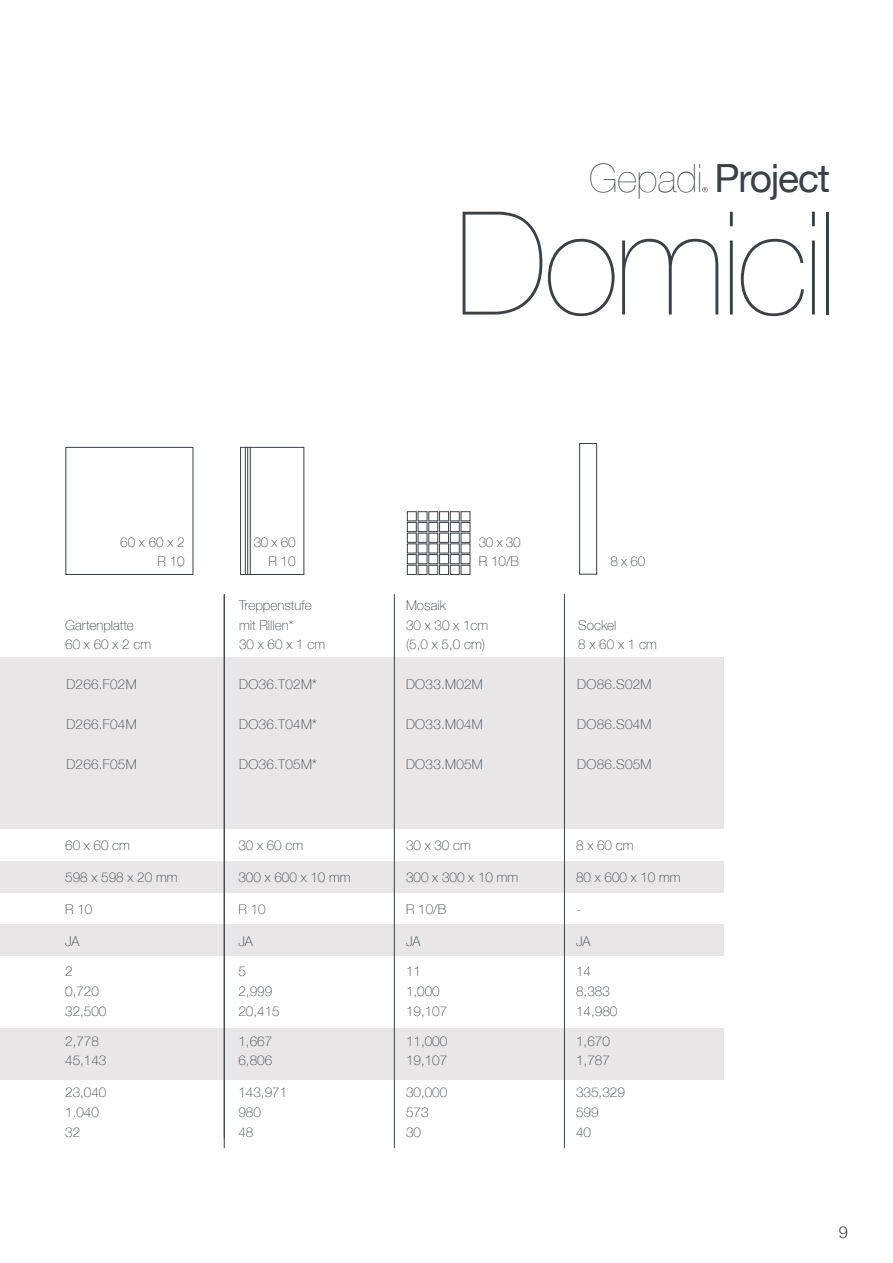
<style>
.page{position:relative;width:893px;height:1263px;background:#fff}
.page>*{position:absolute;margin:0;border:0;box-sizing:border-box;transform-origin:0 0}
.t1{font:200 144px "Helvetica Neue";letter-spacing:-.03em;color:#394147}
.t2{font:38.85px "Helvetica Neue";letter-spacing:-.03em;color:#394147}
.t3{font:300 16.5px "Helvetica Neue";color:#394147}
.t4{font:100 13.5px/19.5px "Helvetica Neue";color:#394147}
.t5{font:100 13.5px "Helvetica Neue";letter-spacing:.02em;color:#394147}
.s1{font-weight:200}
</style>
<div class="page">
<div style="left:0;top:657px;width:724px;height:172px;background:#e8e6e7"></div>
<div style="left:66px;top:447px;width:127px;height:128px;background:#fff;border:1px solid #394147"></div>
<div style="left:240px;top:447px;width:64px;height:128px;background:#fff;border:1px solid #394147"></div>
<svg style="left:407px;top:511px;width:63px;height:64px"></svg>
<div style="left:0;top:924px;width:724px;height:32px;background:#e8e6e7"></div>
<div style="left:0;top:861px;width:724px;height:31px;background:#e8e6e7"></div>
<div style="left:0;top:1029px;width:724px;height:51px;background:#e8e6e7"></div>
<hr style="left:394px;top:594px;width:1px;height:554px;background:#394147">
<hr style="left:224px;top:594px;width:1px;height:554px;background:#394147">
<div style="left:579px;top:443px;width:18px;height:131px;background:#fff;border:1px solid #394147"></div>
<hr style="left:564px;top:594px;width:1px;height:554px;background:#394147">
<svg style="left:702px;top:187px;width:6px;height:5px"></svg>
<hr style="left:245px;top:447px;width:1px;height:127px;background:#394147">
<hr style="left:247px;top:447px;width:1px;height:127px;background:#394147">
<hr style="left:250px;top:447px;width:1px;height:127px;background:#394147">
<h2 class="t2" style="left:589px;top:150px;width:242px"><span class="s1">Gepadi</span> Project</h2>
<h1 class="t1" style="left:455px;top:152px;width:384px">Domicil</h1>
<p class="t4" style="left:120px;top:532px;width:66px;text-align:right">60 x 60 x 2<br>R 10</p>
<p class="t4" style="left:254px;top:532px;width:43px;text-align:right">30 x 60<br>R 10</p>
<p class="t4" style="left:479px;top:532px;width:43px">30 x 30<br>R 10/B</p>
<p class="t4" style="left:406px;top:595px;width:84px">Mosaik<br>30 x 30 x 1cm (5,0 x 5,0 cm)</p>
<p class="t4" style="left:611px;top:551px;width:36px">8 x 60</p>
<p class="t4" style="left:239px;top:595px;width:88px">Treppenstufe mit Rillen*<br>30 x 60 x 1 cm</p>
<p class="t5" style="left:239px;top:673px;width:79px">DO36.T02M*</p>
<p class="t4" style="left:65px;top:614px;width:88px">Gartenplatte<br>60 x 60 x 2 cm</p>
<p class="t4" style="left:578px;top:614px;width:80px">Sockel<br>8 x 60 x 1 cm</p>
<p class="t5" style="left:406px;top:673px;width:78px">DO33.M02M</p>
<p class="t5" style="left:577px;top:673px;width:76px">DO86.S02M</p>
<p class="t5" style="left:66px;top:674px;width:72px">D266.F02M</p>
<p class="t5" style="left:66px;top:714px;width:72px">D266.F04M</p>
<p class="t5" style="left:66px;top:754px;width:72px">D266.F05M</p>
<p class="t5" style="left:239px;top:714px;width:79px">DO36.T04M*</p>
<p class="t5" style="left:406px;top:714px;width:78px">DO33.M04M</p>
<p class="t5" style="left:577px;top:714px;width:76px">DO86.S04M</p>
<p class="t5" style="left:239px;top:754px;width:79px">DO36.T05M*</p>
<p class="t5" style="left:406px;top:754px;width:78px">DO33.M05M</p>
<p class="t5" style="left:577px;top:754px;width:76px">DO86.S05M</p>
<p class="t4" style="left:65px;top:835px;width:66px">60 x 60 cm</p>
<p class="t4" style="left:238px;top:835px;width:66px">30 x 60 cm</p>
<p class="t4" style="left:406px;top:835px;width:66px">30 x 30 cm</p>
<p class="t4" style="left:576px;top:835px;width:59px">8 x 60 cm</p>
<p class="t4" style="left:65px;top:867px;width:114px">598 x 598 x 20 mm</p>
<p class="t4" style="left:238px;top:867px;width:114px">300 x 600 x 10 mm</p>
<p class="t4" style="left:406px;top:867px;width:114px">300 x 300 x 10 mm</p>
<p class="t4" style="left:576px;top:867px;width:106px">80 x 600 x 10 mm</p>
<p class="t4" style="left:65px;top:899px;width:29px">R 10</p>
<p class="t4" style="left:238px;top:899px;width:29px">R 10</p>
<p class="t4" style="left:406px;top:899px;width:42px">R 10/B</p>
<p class="t4" style="left:576px;top:899px;width:6px">-</p>
<p class="t4" style="left:65px;top:931px;width:16px">JA</p>
<p class="t4" style="left:65px;top:960px;width:9px">2</p>
<p class="t4" style="left:238px;top:931px;width:16px">JA</p>
<p class="t4" style="left:238px;top:961px;width:9px">5</p>
<p class="t4" style="left:406px;top:931px;width:16px">JA</p>
<p class="t4" style="left:406px;top:961px;width:17px">11</p>
<p class="t4" style="left:576px;top:931px;width:16px">JA</p>
<p class="t4" style="left:576px;top:961px;width:17px">14</p>
<p class="t4" style="left:65px;top:981px;width:35px">0,720</p>
<p class="t4" style="left:238px;top:981px;width:35px">2,999</p>
<p class="t4" style="left:406px;top:981px;width:35px">1,000</p>
<p class="t4" style="left:576px;top:981px;width:35px">8,383</p>
<p class="t4" style="left:65px;top:1001px;width:43px">32,500</p>
<p class="t4" style="left:238px;top:1001px;width:43px">20,415</p>
<p class="t4" style="left:406px;top:1001px;width:43px">19,107</p>
<p class="t4" style="left:576px;top:1001px;width:43px">14,980</p>
<p class="t4" style="left:65px;top:1031px;width:35px">2,778</p>
<p class="t4" style="left:238px;top:1031px;width:35px">1,667</p>
<p class="t4" style="left:406px;top:1031px;width:43px">11,000</p>
<p class="t4" style="left:576px;top:1031px;width:35px">1,670</p>
<p class="t4" style="left:65px;top:1050px;width:43px">45,143</p>
<p class="t4" style="left:238px;top:1050px;width:35px">6,806</p>
<p class="t4" style="left:406px;top:1050px;width:43px">19,107</p>
<p class="t4" style="left:576px;top:1050px;width:35px">1,787</p>
<p class="t4" style="left:65px;top:1082px;width:43px">23,040</p>
<p class="t4" style="left:238px;top:1082px;width:50px">143,971</p>
<p class="t4" style="left:406px;top:1082px;width:43px">30,000</p>
<p class="t4" style="left:576px;top:1082px;width:50px">335,329</p>
<p class="t4" style="left:65px;top:1102px;width:35px">1.040</p>
<p class="t4" style="left:238px;top:1102px;width:24px">980</p>
<p class="t4" style="left:406px;top:1102px;width:24px">573</p>
<p class="t4" style="left:576px;top:1102px;width:24px">599</p>
<p class="t4" style="left:65px;top:1122px;width:17px">32</p>
<p class="t4" style="left:576px;top:1122px;width:17px">40</p>
<p class="t4" style="left:406px;top:1122px;width:17px">30</p>
<p class="t4" style="left:238px;top:1122px;width:17px">48</p>
<p class="t3" style="left:839px;top:1219px;width:11px">9</p>
</div>
